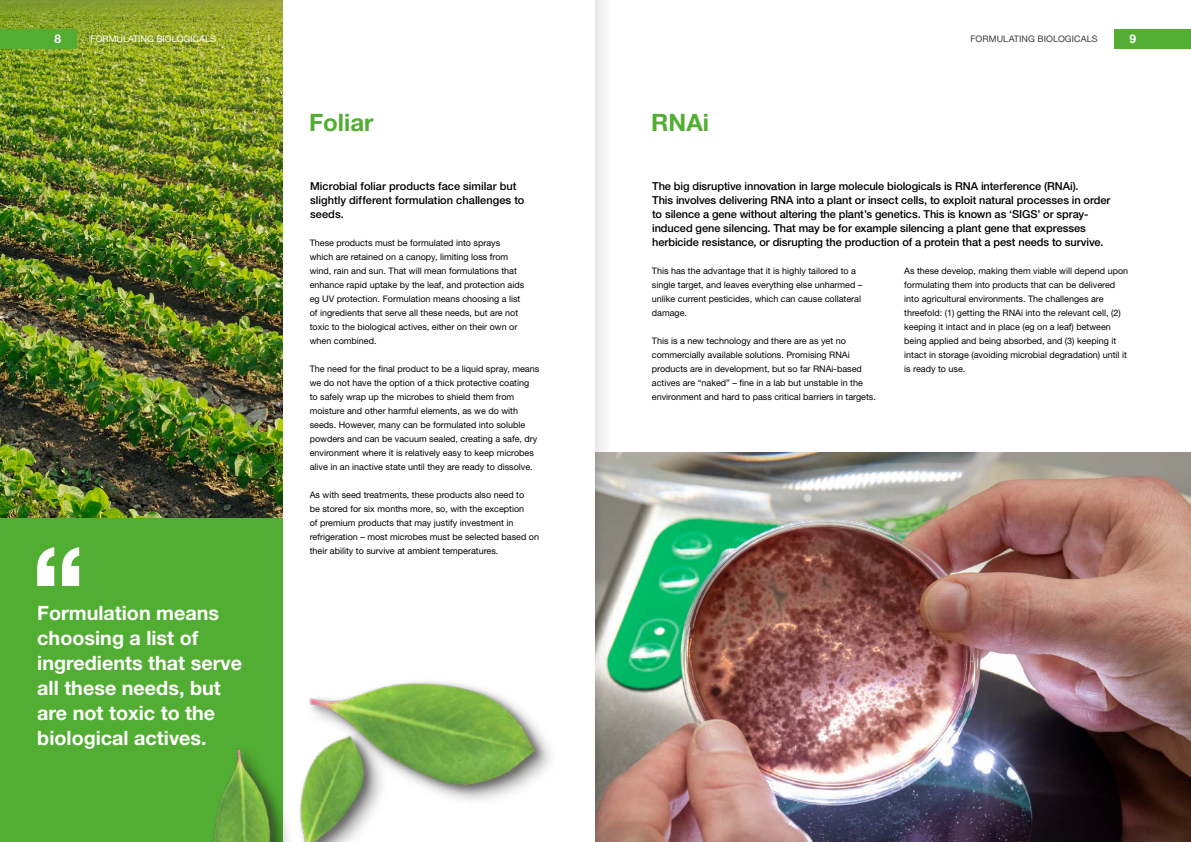
<style>
.page{position:relative;width:1191px;height:842px;background:#fff}
.page>*{position:absolute;margin:0;border:0;box-sizing:border-box;transform-origin:0 0}
.t1{font:800 107.5px "Helvetica Neue LT Std";color:#fff}
.t2{font:700 24px "Helvetica Neue LT Std";color:#52ae32}
.t3{font:700 19.8px/24.9px "Helvetica Neue LT Std";color:#fff}
.t4{font:700 12px "Helvetica Neue LT Std";color:#fff}
.t5{font:500 11px/14px "Helvetica Neue LT Std";letter-spacing:-.005em;color:#000}
.t6{font:9px/14px "Helvetica Neue LT Std";color:#000}
.t7{font:9px "Helvetica Neue LT Std";color:#fff}
.t8{font:9px "Helvetica Neue LT Std";letter-spacing:.01em;color:#3c3c3b}
</style>
<div class="page">
<img style="left:617px;top:452px;width:574px;height:390px">
<div style="left:0;top:0;width:282px;height:842px;background:#52ae32"></div>
<img style="left:0;top:0;width:282px;height:517px">
<img style="left:214px;top:606px;width:337px;height:236px">
<div style="left:1114px;top:29px;width:77px;height:20px;background:#52ae32"></div>
<div style="left:0;top:29px;width:76px;height:20px;background:#52ae32"></div>
<svg style="left:595px;top:0;width:22px;height:842px"></svg>
<h3 class="t4" style="left:54px;top:32px;width:8px">8</h3>
<p class="t7" style="left:91px;top:34px;width:127px">FORMULATING BIOLOGICALS</p>
<p class="t8" style="left:970px;top:34px;width:129px">FORMULATING BIOLOGICALS</p>
<h3 class="t4" style="left:1129px;top:31px;width:8px">9</h3>
<h1 class="t1" style="left:30px;top:522px;width:58px">‘‘</h1>
<h3 class="t3" style="left:37px;top:600px;width:206px">Formulation means choosing a list of ingredients that serve all these needs, but are not toxic to the biological actives.</h3>
<h2 class="t2" style="left:309px;top:107px;width:66px">Foliar</h2>
<h2 class="t2" style="left:651px;top:107px;width:59px">RNAi</h2>
<p class="t5" style="left:310px;top:179px;width:216px">Microbial foliar products face similar but slightly different formulation challenges to seeds.</p>
<p class="t6" style="left:310px;top:236px;width:216px">These products must be formulated into sprays which are retained on a canopy, limiting loss from wind, rain and sun. That will mean formulations that enhance rapid uptake by the leaf, and protection aids eg UV protection. Formulation means choosing a list of ingredients that serve all these needs, but are not toxic to the biological actives, either on their own or when combined.</p>
<p class="t6" style="left:310px;top:362px;width:231px">The need for the final product to be a liquid spray, means we do not have the option of a thick protective coating to safely wrap up the microbes to shield them from moisture and other harmful elements, as we do with seeds. However, many can be formulated into soluble powders and can be vacuum sealed, creating a safe, dry environment where it is relatively easy to keep microbes alive in an inactive state until they are ready to dissolve.</p>
<p class="t6" style="left:310px;top:488px;width:231px">As with seed treatments, these products also need to<br>be stored for six months more, so, with the exception<br>of premium products that may justify investment in refrigeration – most microbes must be selected based on their ability to survive at ambient temperatures.</p>
<p class="t5" style="left:652px;top:179px;width:460px">The big disruptive innovation in large molecule biologicals is RNA interference (RNAi).<br>This involves delivering RNA into a plant or insect cells, to exploit natural processes in order to silence a gene without altering the plant’s genetics. This is known as ‘SIGS’ or spray&shy;induced gene silencing. That may be for example silencing a plant gene that expresses herbicide resistance, or disrupting the production of a protein that a pest needs to survive.</p>
<p class="t6" style="left:652px;top:264px;width:212px">This has the advantage that it is highly tailored to a single target, and leaves everything else unharmed – unlike current pesticides, which can cause collateral damage.</p>
<p class="t6" style="left:652px;top:334px;width:225px">This is a new technology and there are as yet no commercially available solutions. Promising RNAi products are in development, but so far RNAi-based actives are “naked” – fine in a lab but unstable in the environment and hard to pass critical barriers in targets.</p>
<p class="t6" style="left:904px;top:264px;width:225px">As these develop, making them viable will depend upon formulating them into products that can be delivered into agricultural environments. The challenges are threefold: (1) getting the RNAi into the relevant cell, (2) keeping it intact and in place (eg on a leaf) between being applied and being absorbed, and (3) keeping it intact in storage (avoiding microbial degradation) until it is ready to use.</p>
</div>
